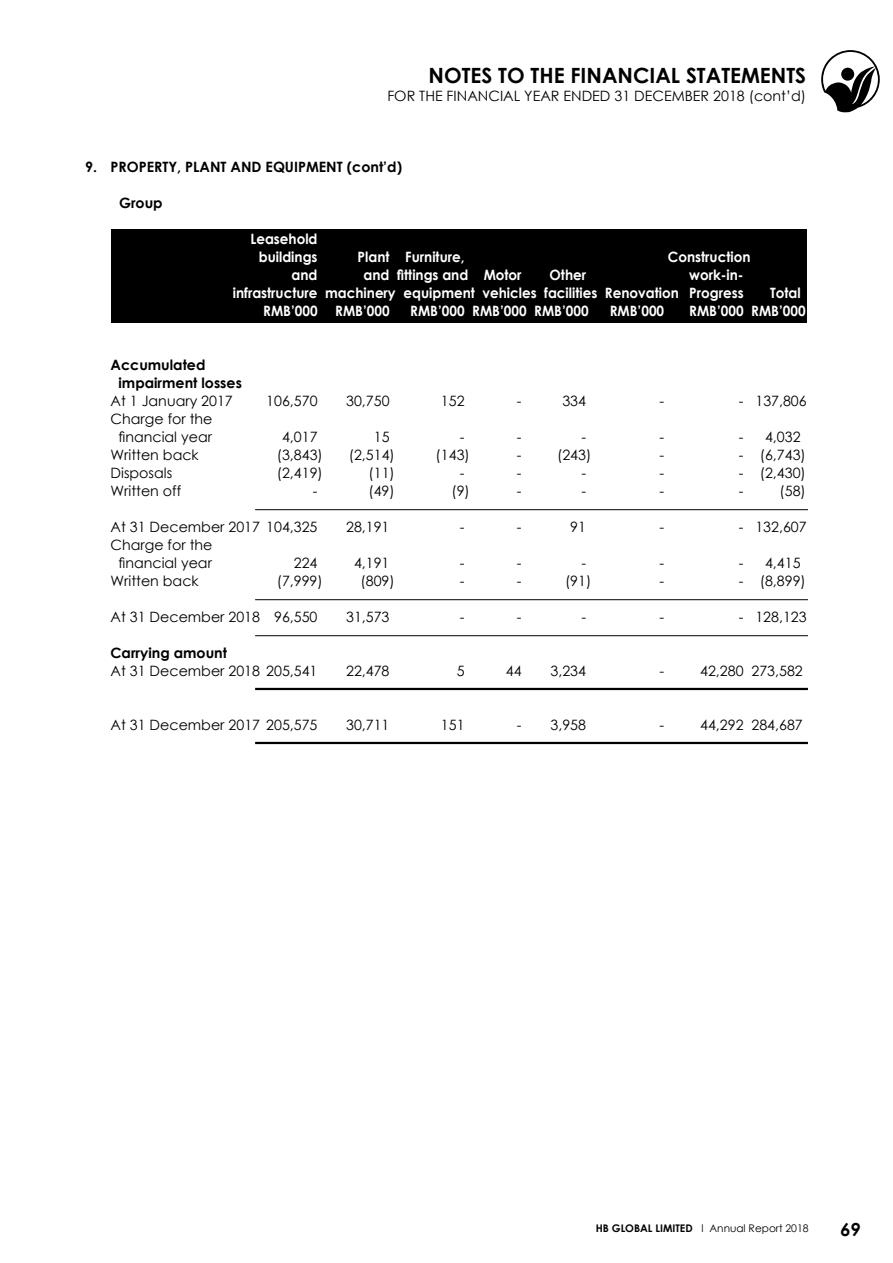
<style>
.page{position:relative;width:893px;height:1263px;background:#fff}
.page>*{position:absolute;margin:0;border:0;box-sizing:border-box;transform-origin:0 0}
.t1{font:700 21px "Century Gothic";color:#000}
.t2{font:italic 700 18px "Century Gothic";color:#000}
.t3{font:14.25px/18px "Century Gothic";color:#000;text-align:center}
.t4{font:700 14.25px/18px "Century Gothic";color:#fff;text-align:center;scale:.95 1}
.t5{font:700 14.25px/18px "Century Gothic";color:#000}
.t6{font:10.5px "Century Gothic";color:#000}
.s1{font-weight:700}
</style>
<div class="page">
<svg style="left:821px;top:50px;width:59px;height:62px"></svg>
<div style="left:112px;top:229px;width:695px;height:93px;background:#000"></div>
<hr style="left:255px;top:509px;width:553px;height:1px;background:#000">
<hr style="left:255px;top:599px;width:553px;height:1px;background:#000">
<hr style="left:255px;top:635px;width:553px;height:1px;background:#000">
<hr style="left:255px;top:688px;width:553px;height:2px;background:#000">
<hr style="left:255px;top:742px;width:553px;height:2px;background:#000">
<h1 class="t1" style="left:429px;top:60px;width:379px">NOTES TO THE FINANCIAL STATEMENTS</h1>
<p class="t3" style="left:387px;top:87px;width:420px">FOR THE FINANCIAL YEAR ENDED 31 DECEMBER 2018 (cont’d)</p>
<p class="t5" style="left:85px;top:157px;width:319px">9. PROPERTY, PLANT AND EQUIPMENT (cont’d)</p>
<p class="t5" style="left:119px;top:193px;width:45px">Group</p>
<p class="t4" style="left:250px;top:229px;width:72px">Leasehold buildings</p>
<p class="t4" style="left:358px;top:247px;width:114px">Plant Furniture,</p>
<p class="t4" style="left:668px;top:247px;width:88px">Construction</p>
<p class="t4" style="left:233px;top:265px;width:539px;text-align:right">work-in-<br>infrastructure machinery equipment vehicles facilities Renovation Progress</p>
<p class="t4" style="left:292px;top:265px;width:29px">and</p>
<p class="t4" style="left:364px;top:265px;width:168px">and fittings and Motor</p>
<p class="t4" style="left:550px;top:265px;width:40px">Other</p>
<p class="t4" style="left:770px;top:283px;width:34px">Total</p>
<p class="t4" style="left:263px;top:301px;width:135px">RMB’000 RMB’000</p>
<p class="t4" style="left:410px;top:301px;width:189px">RMB’000 RMB’000 RMB’000</p>
<p class="t4" style="left:610px;top:301px;width:59px">RMB’000</p>
<p class="t4" style="left:689px;top:301px;width:124px">RMB’000 RMB’000</p>
<p class="t5" style="left:119px;top:355px;width:125px;text-indent:-8px">Accumulated impairment losses</p>
<p class="t3" style="left:111px;top:392px;width:124px">At 1 January 2017</p>
<p class="t3" style="left:266px;top:392px;width:53px">106,570</p>
<p class="t3" style="left:346px;top:392px;width:45px">30,750</p>
<p class="t3" style="left:441px;top:392px;width:25px">152</p>
<p class="t3" style="left:517px;top:392px;width:6px">-</p>
<p class="t3" style="left:562px;top:392px;width:25px">334</p>
<p class="t3" style="left:659px;top:392px;width:6px">-</p>
<p class="t3" style="left:739px;top:392px;width:69px">- 137,806</p>
<p class="t3" style="left:111px;top:410px;width:103px">Charge for the financial year</p>
<p class="t3" style="left:282px;top:428px;width:37px">4,017</p>
<p class="t3" style="left:374px;top:428px;width:17px">15</p>
<p class="t3" style="left:460px;top:428px;width:6px">-</p>
<p class="t3" style="left:517px;top:428px;width:6px">-</p>
<p class="t3" style="left:581px;top:428px;width:6px">-</p>
<p class="t3" style="left:659px;top:428px;width:6px">-</p>
<p class="t3" style="left:739px;top:428px;width:63px">- 4,032</p>
<p class="t3" style="left:111px;top:446px;width:90px">Written back</p>
<p class="t3" style="left:277px;top:446px;width:48px">(3,843)</p>
<p class="t3" style="left:349px;top:446px;width:48px">(2,514)</p>
<p class="t3" style="left:436px;top:446px;width:36px">(143)</p>
<p class="t3" style="left:517px;top:446px;width:6px">-</p>
<p class="t3" style="left:557px;top:446px;width:36px">(243)</p>
<p class="t3" style="left:659px;top:446px;width:6px">-</p>
<p class="t3" style="left:739px;top:446px;width:68px">- (6,743)</p>
<p class="t3" style="left:111px;top:464px;width:63px">Disposals</p>
<p class="t3" style="left:277px;top:464px;width:48px">(2,419)</p>
<p class="t3" style="left:368px;top:464px;width:28px">(11)</p>
<p class="t3" style="left:460px;top:464px;width:6px">-</p>
<p class="t3" style="left:517px;top:464px;width:6px">-</p>
<p class="t3" style="left:581px;top:464px;width:6px">-</p>
<p class="t3" style="left:659px;top:464px;width:6px">-</p>
<p class="t3" style="left:739px;top:464px;width:68px">- (2,430)</p>
<p class="t3" style="left:111px;top:482px;width:72px">Written off</p>
<p class="t3" style="left:313px;top:482px;width:6px">-</p>
<p class="t3" style="left:368px;top:482px;width:28px">(49)</p>
<p class="t3" style="left:451px;top:482px;width:20px">(9)</p>
<p class="t3" style="left:517px;top:482px;width:6px">-</p>
<p class="t3" style="left:581px;top:482px;width:6px">-</p>
<p class="t3" style="left:659px;top:482px;width:6px">-</p>
<p class="t3" style="left:739px;top:482px;width:6px">-</p>
<p class="t3" style="left:779px;top:482px;width:28px">(58)</p>
<p class="t3" style="left:111px;top:518px;width:208px">At 31 December 2017 104,325</p>
<p class="t3" style="left:346px;top:518px;width:45px">28,191</p>
<p class="t3" style="left:460px;top:518px;width:6px">-</p>
<p class="t3" style="left:517px;top:518px;width:6px">-</p>
<p class="t3" style="left:570px;top:518px;width:17px">91</p>
<p class="t3" style="left:659px;top:518px;width:6px">-</p>
<p class="t3" style="left:739px;top:518px;width:69px">- 132,607</p>
<p class="t3" style="left:111px;top:536px;width:103px">Charge for the financial year</p>
<p class="t3" style="left:294px;top:554px;width:25px">224</p>
<p class="t3" style="left:354px;top:554px;width:37px">4,191</p>
<p class="t3" style="left:460px;top:554px;width:6px">-</p>
<p class="t3" style="left:517px;top:554px;width:6px">-</p>
<p class="t3" style="left:581px;top:554px;width:6px">-</p>
<p class="t3" style="left:659px;top:554px;width:6px">-</p>
<p class="t3" style="left:739px;top:554px;width:63px">- 4,415</p>
<p class="t3" style="left:111px;top:572px;width:90px">Written back</p>
<p class="t3" style="left:277px;top:572px;width:48px">(7,999)</p>
<p class="t3" style="left:361px;top:572px;width:36px">(809)</p>
<p class="t3" style="left:460px;top:572px;width:6px">-</p>
<p class="t3" style="left:517px;top:572px;width:6px">-</p>
<p class="t3" style="left:565px;top:572px;width:28px">(91)</p>
<p class="t3" style="left:659px;top:572px;width:6px">-</p>
<p class="t3" style="left:739px;top:572px;width:68px">- (8,899)</p>
<p class="t3" style="left:111px;top:608px;width:208px">At 31 December 2018 96,550</p>
<p class="t3" style="left:346px;top:608px;width:45px">31,573</p>
<p class="t3" style="left:460px;top:608px;width:6px">-</p>
<p class="t3" style="left:517px;top:608px;width:6px">-</p>
<p class="t3" style="left:581px;top:608px;width:6px">-</p>
<p class="t3" style="left:659px;top:608px;width:6px">-</p>
<p class="t3" style="left:739px;top:608px;width:69px">- 128,123</p>
<p class="t5" style="left:111px;top:643px;width:118px">Carrying amount</p>
<p class="t3" style="left:111px;top:662px;width:208px">At 31 December 2018 205,541</p>
<p class="t3" style="left:346px;top:662px;width:45px">22,478</p>
<p class="t3" style="left:457px;top:662px;width:9px">5</p>
<p class="t3" style="left:506px;top:662px;width:17px">44</p>
<p class="t3" style="left:550px;top:662px;width:37px">3,234</p>
<p class="t3" style="left:659px;top:662px;width:6px">-</p>
<p class="t3" style="left:700px;top:662px;width:104px">42,280 273,582</p>
<p class="t3" style="left:111px;top:716px;width:208px">At 31 December 2017 205,575</p>
<p class="t3" style="left:346px;top:716px;width:45px">30,711</p>
<p class="t3" style="left:441px;top:716px;width:25px">151</p>
<p class="t3" style="left:517px;top:716px;width:71px">- 3,958</p>
<p class="t3" style="left:659px;top:716px;width:6px">-</p>
<p class="t3" style="left:700px;top:716px;width:104px">44,292 284,687</p>
<p class="t6" style="left:596px;top:1221px;width:215px"><span class="s1">HB GLOBAL LIMITED</span> l Annual Report 2018</p>
<p class="t2" style="left:840px;top:1216px;width:22px">69</p>
</div>
